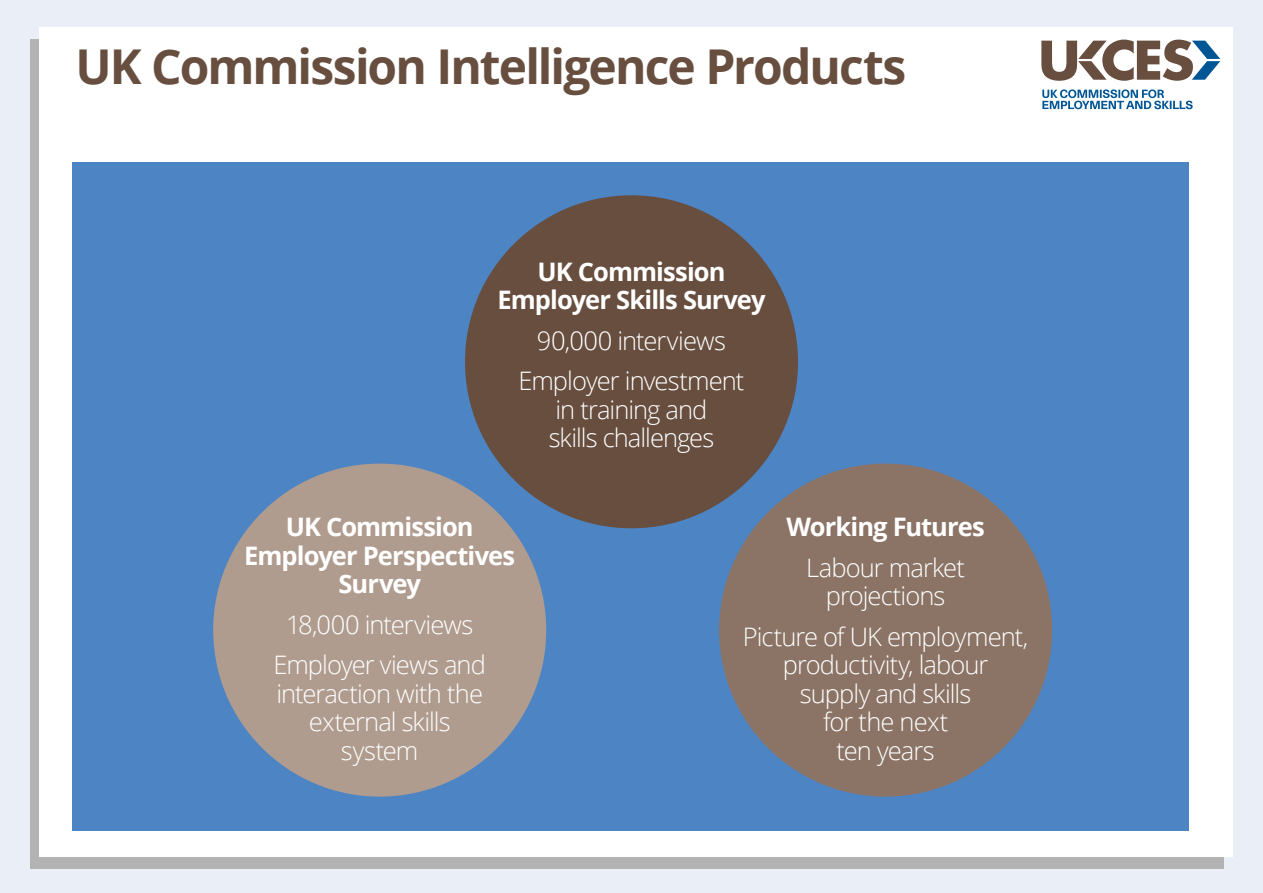
<style>
.page{position:relative;width:1263px;height:893px;background:#eaeef7}
.page>*{position:absolute;margin:0;border:0;box-sizing:border-box;transform-origin:0 0}
.body{font:700 48px "Open Sans";letter-spacing:-.04em;color:#674e3f}
.body-2{font:300 25.5px/28.5px "Open Sans";letter-spacing:-.035em;color:#fff;text-align:center}
.body-3{font:700 25.5px/28.5px "Open Sans";letter-spacing:-.035em;color:#fff;text-align:center}
</style>
<div class="page">
<div style="left:30px;top:39px;width:1193px;height:830px;background:#b3b3b3"></div>
<div style="left:40px;top:27px;width:1193px;height:829px;background:#fff"></div>
<div style="left:72px;top:162px;width:1116px;height:669px;background:#4d84c4"></div>
<div style="left:465px;top:195px;width:333px;height:333px;background:#674e3f;border-radius:50%"></div>
<div style="left:213px;top:464px;width:333px;height:333px;background:#af9c8f;border-radius:50%"></div>
<div style="left:719px;top:464px;width:333px;height:333px;background:#8b7466;border-radius:50%"></div>
<svg style="left:1042px;top:89px;width:151px;height:20px"></svg>
<svg style="left:1041px;top:40px;width:179px;height:41px"></svg>
<p class="body" style="left:75px;top:33px;width:832px">UK Commission Intelligence Products</p>
<p class="body-3" style="left:497px;top:256px;width:270px">UK Commission<br>Employer Skills Survey</p>
<p class="body-2" style="left:537px;top:326px;width:191px">90,000 interviews</p>
<p class="body-2" style="left:518px;top:366px;width:227px">Employer investment in training and<br>skills challenges</p>
<p class="body-3" style="left:244px;top:512px;width:273px">UK Commission<br>Employer Perspectives<br>Survey</p>
<p class="body-2" style="left:286px;top:610px;width:189px">18,000 interviews</p>
<p class="body-2" style="left:273px;top:650px;width:214px">Employer views and interaction with the external skills system</p>
<p class="body-3" style="left:786px;top:512px;width:200px">Working Futures</p>
<p class="body-2" style="left:806px;top:553px;width:160px">Labour market projections</p>
<p class="body-2" style="left:743px;top:622px;width:287px">Picture of UK employment, productivity, labour<br>supply and skills<br>for the next<br>ten years</p>
</div>
